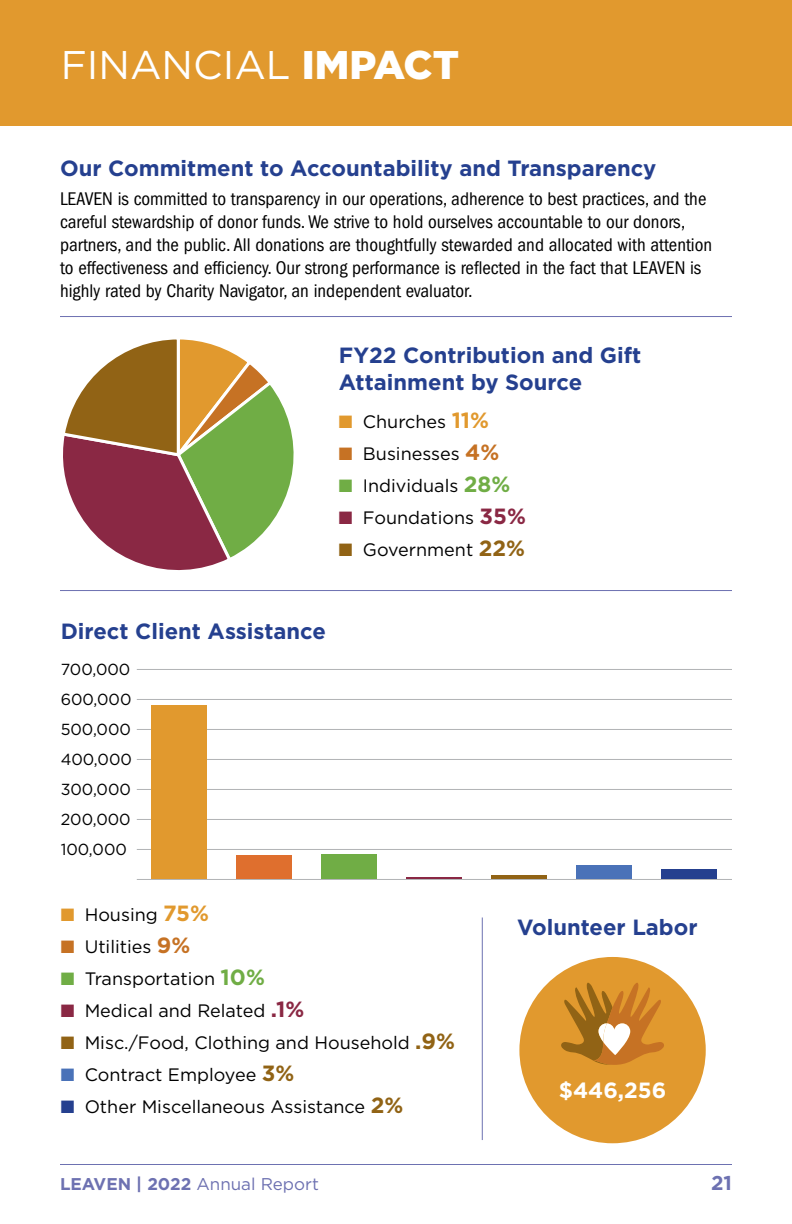
<style>
.page{position:relative;width:792px;height:1224px;background:#fff}
.page>*{position:absolute;margin:0;border:0;box-sizing:border-box;transform-origin:0 0}
.t1{font:40px "Gotham";color:#fff}
.t2{font:700 22px/27px "Gotham";color:#25408f}
.t3{font:700 22px "Gotham";color:#fff}
.t4{font:700 20px "Gotham";color:#6d71b1}
.t5{font:condensed 19px/23px "ITC Franklin Gothic Std";color:#000}
.t6{font:18px "Gotham";color:#000}
.t7{font:17px "Gotham";color:#6d71b1}
.t8{font:16px/30px "Gotham";color:#000;text-align:justify}
.s1{font-weight:900}
.s2{color:#e1992e}
.s3{font-weight:700;font-size:22px;color:#e1992e}
.s4{color:#c67224}
.s5{font-weight:700;font-size:22px;color:#c67224}
.s6{color:#70ad45}
.s7{font-weight:700;font-size:22px;color:#70ad45}
.s8{color:#8a2844}
.s9{font-weight:700;font-size:22px;color:#8a2844}
.s10{color:#916315}
.s11{font-weight:700;font-size:22px;color:#916315}
.s12{color:#4a72b8}
.s13{color:#25408f}
.s14{font-weight:700}
</style>
<div class="page">
<hr style="left:60px;top:1164px;width:672px;height:1px;background:#6d71b1">
<div style="left:0;top:0;width:792px;height:126px;background:#e1992e"></div>
<hr style="left:60px;top:316px;width:672px;height:1px;background:#6d71b1">
<svg style="left:63px;top:339px;width:231px;height:232px"></svg>
<hr style="left:60px;top:590px;width:672px;height:1px;background:#6d71b1">
<hr style="left:482px;top:918px;width:1px;height:222px;background:#6d71b1">
<hr style="left:137px;top:669px;width:595px;height:1px;background:#b1b3b5">
<hr style="left:137px;top:699px;width:595px;height:1px;background:#b1b3b5">
<hr style="left:137px;top:729px;width:595px;height:1px;background:#b1b3b5">
<hr style="left:137px;top:759px;width:595px;height:1px;background:#b1b3b5">
<hr style="left:137px;top:789px;width:595px;height:1px;background:#b1b3b5">
<hr style="left:137px;top:819px;width:595px;height:1px;background:#b1b3b5">
<hr style="left:137px;top:849px;width:595px;height:1px;background:#b1b3b5">
<hr style="left:137px;top:879px;width:595px;height:1px;background:#b1b3b5">
<div style="left:152px;top:706px;width:55px;height:173px;background:#e1992e"></div>
<div style="left:237px;top:855px;width:55px;height:24px;background:#df6f2e"></div>
<div style="left:322px;top:854px;width:55px;height:25px;background:#70ad45"></div>
<hr style="left:407px;top:877px;width:55px;height:2px;background:#8a2844">
<hr style="left:492px;top:875px;width:55px;height:4px;background:#916315">
<div style="left:577px;top:865px;width:55px;height:14px;background:#4a72b8"></div>
<div style="left:662px;top:869px;width:55px;height:10px;background:#25408f"></div>
<div style="left:519px;top:957px;width:187px;height:186px;background:#e1992e;border-radius:50%"></div>
<svg style="left:561px;top:983px;width:103px;height:81px"></svg>
<h1 class="t1" style="left:61px;top:39px;width:400px">FINANCIAL <span class="s1">IMPACT</span></h1>
<p class="t2" style="left:60px;top:154px;width:598px">Our Commitment to Accountability and Transparency</p>
<p class="t5" style="left:60px;top:187px;width:654px">LEAVEN is committed to transparency in our operations, adherence to best practices, and the careful stewardship of donor funds. We strive to hold ourselves accountable to our donors, partners, and the public. All donations are thoughtfully stewarded and allocated with attention to effectiveness and efficiency. Our strong performance is reflected in the fact that LEAVEN is highly rated by Charity Navigator, an independent evaluator.</p>
<p class="t2" style="left:339px;top:342px;width:304px">FY22 Contribution and Gift<br>Attainment by Source</p>
<p class="t6" style="left:339px;top:410px;width:152px"><span class="s2">■</span> Churches <span class="s3">11%</span></p>
<p class="t6" style="left:339px;top:442px;width:162px"><span class="s4">■</span> Businesses <span class="s5">4%</span></p>
<p class="t6" style="left:339px;top:474px;width:173px"><span class="s6">■</span> Individuals <span class="s7">28%</span></p>
<p class="t6" style="left:339px;top:506px;width:189px"><span class="s8">■</span> Foundations <span class="s9">35%</span></p>
<p class="t6" style="left:339px;top:538px;width:188px"><span class="s10">■</span> Government <span class="s11">22%</span></p>
<p class="t2" style="left:61px;top:617px;width:267px">Direct Client Assistance</p>
<p class="t8" style="left:61px;top:654px;width:73px">700,000<br>600,000<br>500,000<br>400,000<br>300,000<br>200,000<br>100,000</p>
<p class="t6" style="left:61px;top:903px;width:150px"><span class="s2">■</span> Housing <span class="s3">75%</span></p>
<p class="t6" style="left:61px;top:935px;width:131px"><span class="s4">■</span> Utilities <span class="s5">9%</span></p>
<p class="t6" style="left:61px;top:967px;width:206px"><span class="s6">■</span> Transportation <span class="s7">10%</span></p>
<p class="t6" style="left:61px;top:999px;width:245px"><span class="s8">■</span> Medical and Related <span class="s9">.1%</span></p>
<p class="t6" style="left:61px;top:1031px;width:396px"><span class="s10">■</span> Misc./Food, Clothing and Household <span class="s11">.9%</span></p>
<p class="t6" style="left:61px;top:1063px;width:235px"><span class="s12">■</span> Contract Employee <span class="s11">3%</span></p>
<p class="t6" style="left:61px;top:1095px;width:344px"><span class="s13">■</span> Other Miscellaneous Assistance <span class="s11">2%</span></p>
<p class="t2" style="left:517px;top:914px;width:182px">Volunteer Labor</p>
<p class="t3" style="left:559px;top:1075px;width:109px">$446,256</p>
<p class="t7" style="left:60px;top:1173px;width:260px"><span class="s14">LEAVEN | 2022</span> Annual Report</p>
<p class="t4" style="left:711px;top:1170px;width:22px">21</p>
</div>
